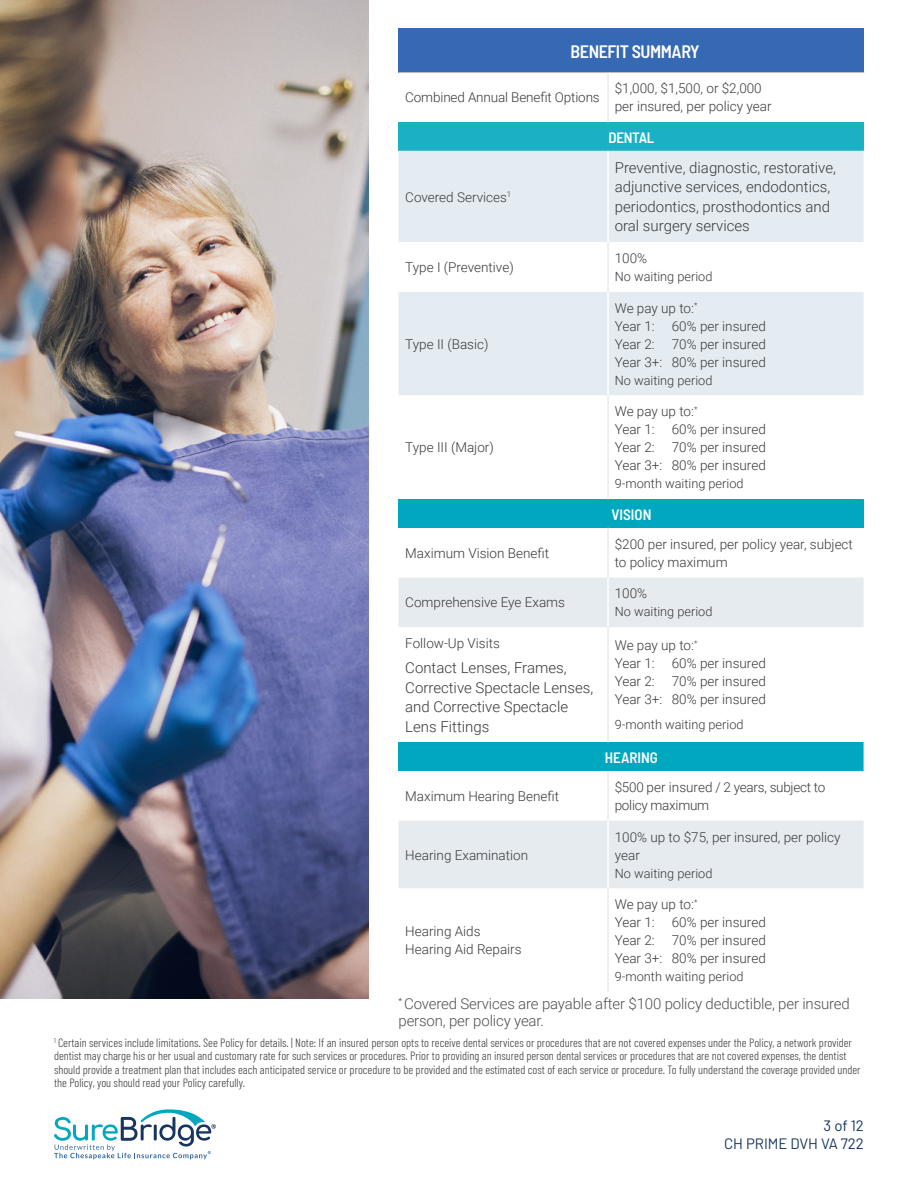
<style>
.page{position:relative;width:918px;height:1188px;background:#fff}
.page>*{position:absolute;margin:0;border:0;box-sizing:border-box;transform-origin:0 0}
.t1{font:600 semi-condensed 18px "Barlow";letter-spacing:-.025em;color:#fff}
.t2{font:300 15px/19.5px "Roboto";color:#38393b}
.SB_Disclaimers{font:300 15px/16.5px "Roboto";letter-spacing:-.01em;color:#4e4f51}
.t3{font:15px/18px "Barlow";color:#17355d;text-align:right}
.t4{font:600 semi-condensed 15px "Barlow";color:#fff}
.t5{font:300 13.5px/18px "Roboto";color:#38393b}
.t6{font:300 13.5px/18px "Roboto";letter-spacing:-.02em;color:#38393b}
.t7{font:300 12.75px "Roboto";color:#38393b}
.SB_Disclaimers-2{font:300 12px/13.5px "Barlow Condensed";color:#38393b}
</style>
<div class="page">
<svg style="left:54px;top:1109px;width:162px;height:50px"></svg>
<div style="left:399px;top:28px;width:465px;height:45px;background:#3569b4"></div>
<div style="left:399px;top:122px;width:465px;height:29px;background:#1ab1c5"></div>
<div style="left:399px;top:151px;width:465px;height:91px;background:#e5ecf1"></div>
<svg style="left:399px;top:292px;width:465px;height:286px"></svg>
<div style="left:399px;top:499px;width:465px;height:29px;background:#00a8bf"></div>
<svg style="left:399px;top:578px;width:465px;height:310px"></svg>
<div style="left:399px;top:742px;width:465px;height:29px;background:#00a8bf"></div>
<hr style="left:607px;top:151px;width:2px;height:91px;background:#fff">
<hr style="left:607px;top:292px;width:2px;height:104px;background:#fff">
<hr style="left:399px;top:72px;width:209px;height:1px;background:#bbbcbf">
<hr style="left:608px;top:72px;width:256px;height:1px;background:#bbbcbf">
<hr style="left:607px;top:73px;width:2px;height:49px;background:#e5ecf1">
<hr style="left:607px;top:242px;width:2px;height:50px;background:#e5ecf1">
<hr style="left:607px;top:396px;width:2px;height:103px;background:#e5ecf1">
<hr style="left:607px;top:771px;width:2px;height:50px;background:#e5ecf1">
<hr style="left:607px;top:528px;width:2px;height:50px;background:#e6ebef">
<hr style="left:607px;top:578px;width:2px;height:49px;background:#fff">
<hr style="left:607px;top:627px;width:2px;height:115px;background:#e6ebef">
<hr style="left:607px;top:888px;width:2px;height:104px;background:#e6ebef">
<hr style="left:607px;top:821px;width:2px;height:67px;background:#fff">
<img style="left:0;top:0;width:368px;height:999px">
<p class="t1" style="left:571px;top:40px;width:131px">BENEFIT SUMMARY</p>
<p class="t5" style="left:405px;top:88px;width:196px">Combined Annual Benefit Options</p>
<p class="t5" style="left:615px;top:79px;width:149px">$1,000, $1,500, or $2,000</p>
<p class="t5" style="left:615px;top:97px;width:158px">per insured, per policy year</p>
<p class="t4" style="left:609px;top:128px;width:47px">DENTAL</p>
<p class="t5" style="left:405px;top:187px;width:108px">Covered Services<sup>1</sup></p>
<p class="t5" style="left:405px;top:258px;width:110px">Type I (Preventive)</p>
<p class="t5" style="left:405px;top:334px;width:85px">Type II (Basic)</p>
<p class="t5" style="left:405px;top:438px;width:90px">Type III (Major)</p>
<p class="t2" style="left:615px;top:157px;width:223px">Preventive, diagnostic, restorative, adjunctive services, endodontics, periodontics, prosthodontics and oral surgery services</p>
<p class="t5" style="left:615px;top:249px;width:34px">100%</p>
<p class="t7" style="left:615px;top:268px;width:99px">No waiting period</p>
<p class="t5" style="left:615px;top:298px;width:84px">We pay up to:<sup>*</sup></p>
<p class="t5" style="left:615px;top:316px;width:41px">Year 1:</p>
<p class="t5" style="left:672px;top:316px;width:96px">60% per insured</p>
<p class="t5" style="left:615px;top:334px;width:41px">Year 2:</p>
<p class="t5" style="left:672px;top:334px;width:96px">70% per insured</p>
<p class="t5" style="left:615px;top:352px;width:153px">Year 3+: 80% per insured</p>
<p class="t7" style="left:615px;top:371px;width:99px">No waiting period</p>
<p class="t5" style="left:615px;top:402px;width:84px">We pay up to:<sup>*</sup></p>
<p class="t5" style="left:615px;top:420px;width:41px">Year 1:</p>
<p class="t5" style="left:672px;top:420px;width:96px">60% per insured</p>
<p class="t5" style="left:615px;top:438px;width:41px">Year 2:</p>
<p class="t5" style="left:672px;top:438px;width:96px">70% per insured</p>
<p class="t5" style="left:615px;top:456px;width:153px">Year 3+: 80% per insured</p>
<p class="t7" style="left:615px;top:475px;width:130px">9-month waiting period</p>
<p class="t4" style="left:611px;top:505px;width:42px">VISION</p>
<p class="t5" style="left:405px;top:543px;width:145px">Maximum Vision Benefit</p>
<p class="t5" style="left:615px;top:534px;width:240px">$200 per insured, per policy year, subject to policy maximum</p>
<p class="t5" style="left:405px;top:593px;width:161px">Comprehensive Eye Exams</p>
<p class="t5" style="left:615px;top:584px;width:34px">100%</p>
<p class="t7" style="left:615px;top:603px;width:99px">No waiting period</p>
<p class="t5" style="left:405px;top:634px;width:96px">Follow-Up Visits</p>
<p class="t2" style="left:405px;top:657px;width:189px">Contact Lenses, Frames,<br>Corrective Spectacle Lenses, and Corrective Spectacle<br>Lens Fittings</p>
<p class="t5" style="left:615px;top:636px;width:84px">We pay up to:<sup>*</sup></p>
<p class="t5" style="left:615px;top:654px;width:41px">Year 1:</p>
<p class="t5" style="left:672px;top:654px;width:96px">60% per insured</p>
<p class="t5" style="left:615px;top:672px;width:41px">Year 2:</p>
<p class="t5" style="left:672px;top:672px;width:96px">70% per insured</p>
<p class="t5" style="left:615px;top:690px;width:153px">Year 3+: 80% per insured</p>
<p class="t7" style="left:615px;top:716px;width:130px">9-month waiting period</p>
<p class="t4" style="left:605px;top:748px;width:55px">HEARING</p>
<p class="t5" style="left:405px;top:786px;width:155px">Maximum Hearing Benefit</p>
<p class="t6" style="left:615px;top:777px;width:212px">$500 per insured / 2 years, subject to policy maximum</p>
<p class="t5" style="left:405px;top:845px;width:124px">Hearing Examination</p>
<p class="t5" style="left:615px;top:827px;width:227px">100% up to $75, per insured, per policy year</p>
<p class="t7" style="left:615px;top:864px;width:99px">No waiting period</p>
<p class="t5" style="left:615px;top:895px;width:84px">We pay up to:<sup>*</sup></p>
<p class="t5" style="left:615px;top:913px;width:41px">Year 1:</p>
<p class="t5" style="left:672px;top:913px;width:96px">60% per insured</p>
<p class="t5" style="left:615px;top:931px;width:41px">Year 2:</p>
<p class="t5" style="left:672px;top:931px;width:96px">70% per insured</p>
<p class="t5" style="left:615px;top:949px;width:153px">Year 3+: 80% per insured</p>
<p class="t7" style="left:615px;top:968px;width:130px">9-month waiting period</p>
<p class="SB_Disclaimers" style="left:399px;top:995px;width:453px"><sup>*</sup> Covered Services are payable after $100 policy deductible, per insured person, per policy year.</p>
<p class="SB_Disclaimers-2" style="left:54px;top:1035px;width:808px"><sup>1</sup> Certain services include limitations. See Policy for details. | Note: If an insured person opts to receive dental services or procedures that are not covered expenses under the Policy, a network provider dentist may charge his or her usual and customary rate for such services or procedures. Prior to providing an insured person dental services or procedures that are not covered expenses, the dentist should provide a treatment plan that includes each anticipated service or procedure to be provided and the estimated cost of each service or procedure. To fully understand the coverage provided under the Policy, you should read your Policy carefully.</p>
<p class="t5" style="left:405px;top:922px;width:118px">Hearing Aids<br>Hearing Aid Repairs</p>
<p class="t3" style="left:724px;top:1116px;width:141px">3 of 12<br>CH PRIME DVH VA 722</p>
</div>
